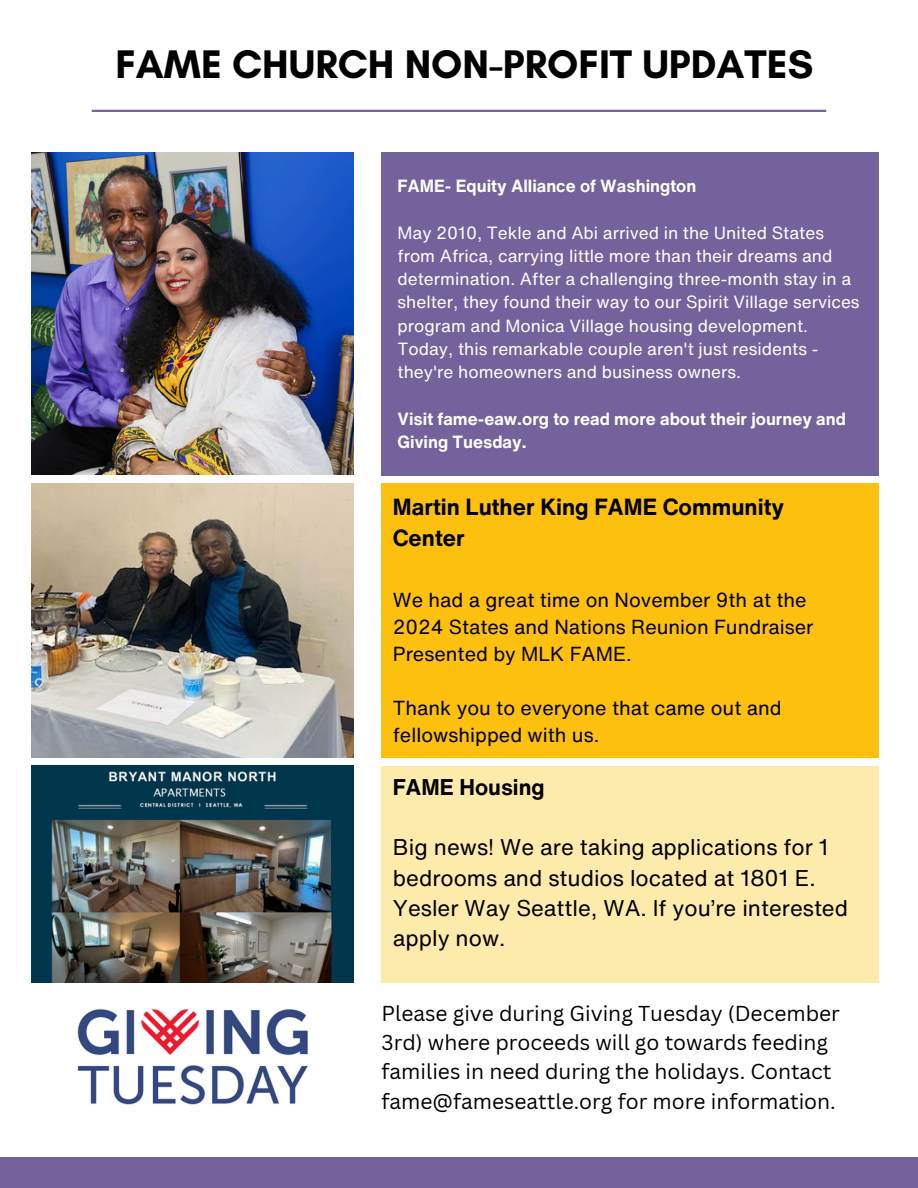
<style>
.page{position:relative;width:918px;height:1188px;background:#fff}
.page>*{position:absolute;margin:0;border:0;box-sizing:border-box;transform-origin:0 0}
.t1{font:700 40.65px "Glacial Indifference";color:#000}
.t2{font:700 22.8px/31.5px "Helvetica Now Text";color:#000}
.t3{font:22.2px/30.3px "Helvetica Now Text";color:#000}
.t4{font:700 22.2px "Helvetica Now Text";color:#000}
.t5{font:21px/29.2px "Canva Sans";color:#000}
.t6{font:19.8px/27px "Helvetica Now Text";color:#000}
.t7{font:17.25px/23.2px "Helvetica Now Text";color:#fff}
.t8{font:700 17.25px/23.2px "Helvetica Now Text";color:#fff}
</style>
<div class="page">
<div style="left:0;top:1157px;width:918px;height:31px;background:#73629b"></div>
<hr style="left:92px;top:110px;width:734px;height:2px;background:#73629b">
<div style="left:382px;top:152px;width:497px;height:323px;background:#73629b"></div>
<div style="left:382px;top:483px;width:497px;height:275px;background:#fdc00f"></div>
<div style="left:382px;top:766px;width:497px;height:217px;background:#fdebac"></div>
<img style="left:31px;top:152px;width:323px;height:323px">
<img style="left:31px;top:766px;width:323px;height:217px">
<img style="left:31px;top:483px;width:323px;height:275px">
<img style="left:77px;top:1009px;width:231px;height:96px">
<h1 class="t1" style="left:115px;top:39px;width:699px">FAME CHURCH NON-PROFIT UPDATES</h1>
<h5 class="t8" style="left:398px;top:174px;width:300px">FAME- Equity Alliance of Washington</h5>
<p class="t7" style="left:398px;top:220px;width:464px">May 2010, Tekle and Abi arrived in the United States from Africa, carrying little more than their dreams and determination. After a challenging three-month stay in a shelter, they found their way to our Spirit Village services program and Monica Village housing development.<br>Today, this remarkable couple aren't just residents - they're homeowners and business owners.</p>
<h5 class="t8" style="left:398px;top:407px;width:450px">Visit fame-eaw.org to read more about their journey and<br>Giving Tuesday.</h5>
<p class="t2" style="left:393px;top:490px;width:393px">Martin Luther King FAME Community<br>Center</p>
<p class="t6" style="left:393px;top:586px;width:422px">We had a great time on November 9th at the<br>2024 States and Nations Reunion Fundraiser<br>Presented by MLK FAME.</p>
<p class="t6" style="left:393px;top:694px;width:390px">Thank you to everyone that came out and fellowshipped with us.</p>
<p class="t4" style="left:393px;top:770px;width:153px">FAME Housing</p>
<p class="t3" style="left:393px;top:832px;width:457px">Big news! We are taking applications for 1 bedrooms and studios located at 1801 E.<br>Yesler Way Seattle, WA. If you’re interested apply now.</p>
<h2 class="t5" style="left:382px;top:998px;width:460px">Please give during Giving Tuesday (December 3rd) where proceeds will go towards feeding families in need during the holidays. Contact fame@fameseattle.org for more information.</h2>
</div>
